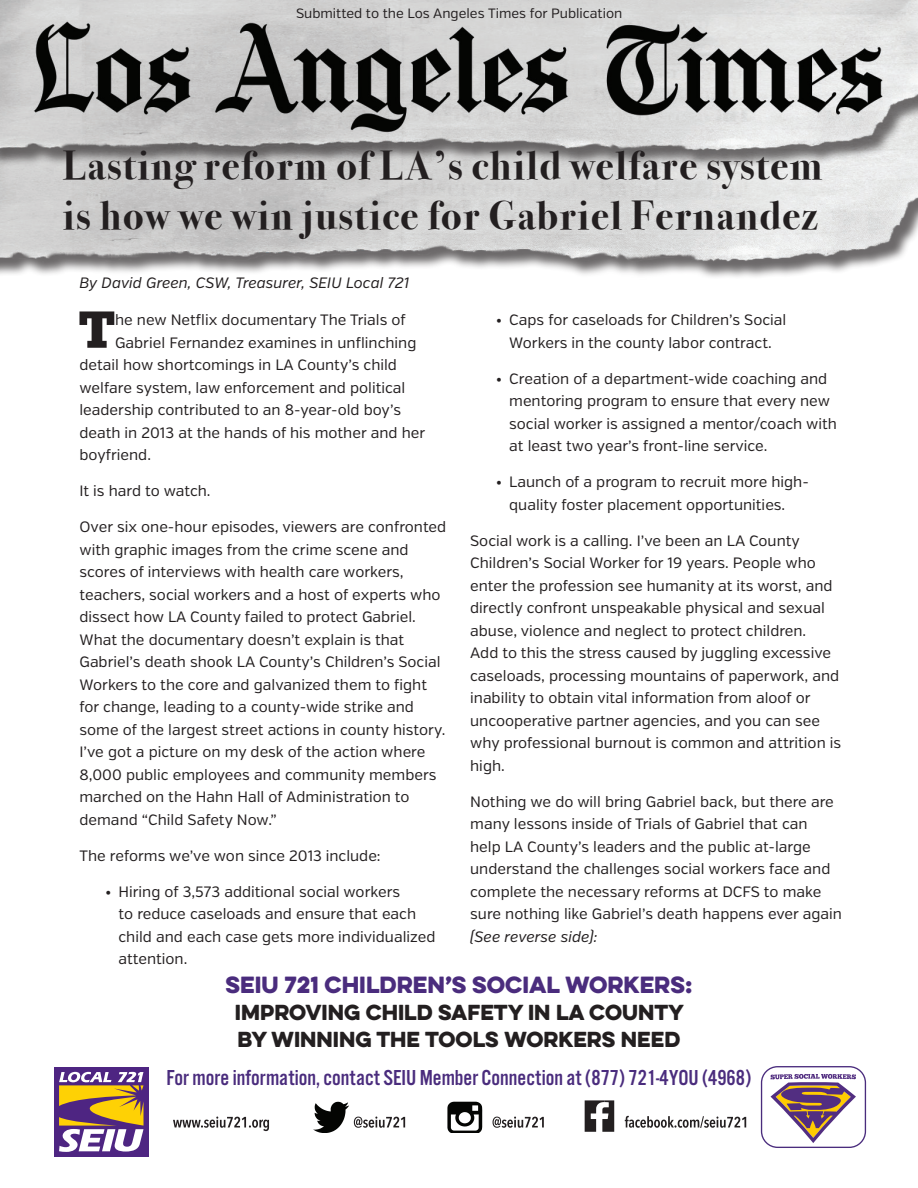
<style>
.page{position:relative;width:918px;height:1188px;background:#fff}
.page>*{position:absolute;margin:0;border:0;box-sizing:border-box;transform-origin:0 0}
.t1{font:51.9px "Chunk Five";color:#231f20}
.t2{font:700 40.5px/49.5px "Bodoni Svty Two ITCTT";letter-spacing:.04em;color:#231f20}
.t3{font:22.5px "Alternate Got No 3 D";color:#4a2c7d}
.t4{font:21px "Eveleth Clean";color:#4a2c7d}
.t5{font:19.5px "Eveleth Clean";color:#231f20}
.t6{font:15px/22.5px "Verb";color:#231f20}
.t7{font:italic 15px "Verb";color:#231f20}
.t8{font:13.5px "Verb";color:#231f20}
.s1{font-style:italic}
</style>
<div class="page">
<svg style="left:173px;top:1117px;width:96px;height:14px"></svg>
<svg style="left:313px;top:1102px;width:92px;height:30px"></svg>
<svg style="left:625px;top:1116px;width:121px;height:12px"></svg>
<svg style="left:585px;top:1100px;width:29px;height:32px"></svg>
<svg style="left:447px;top:1102px;width:35px;height:30px"></svg>
<svg style="left:493px;top:1117px;width:51px;height:11px"></svg>
<div style="left:54px;top:1067px;width:95px;height:90px;background:#4e2582"></div>
<svg style="left:59px;top:1072px;width:85px;height:80px"></svg>
<svg style="left:771px;top:1074px;width:85px;height:69px"></svg>
<div style="left:761px;top:1066px;width:105px;height:82px;border:1px solid #4a2c7d;border-radius:16px"></div>
<div style="left:0;top:31px;width:918px;height:252px;background:#231f20;opacity:.67"></div>
<img style="left:0;top:171px;width:918px;height:98px">
<div style="left:0;top:0;width:918px;height:171px;background:#231f20;opacity:.62"></div>
<img style="left:0;top:0;width:918px;height:164px">
<p class="t8" style="left:296px;top:5px;width:328px">Submitted to the Los Angeles Times for Publication</p>
<p class="t2" style="left:63px;top:137px;width:761px">Lasting reform of LA’s child welfare system is how we win justice for Gabriel Fernandez</p>
<p class="t7" style="left:80px;top:274px;width:331px">By David Green, CSW, Treasurer, SEIU Local 721</p>
<p class="t1" style="left:79px;top:305px;width:38px">T</p>
<p class="t6" style="left:115px;top:309px;width:292px">he new Netflix documentary The Trials of</p>
<p class="t6" style="left:496px;top:309px;width:292px;text-align:center">• Caps for caseloads for Children’s Social<br>Workers in the county labor contract.</p>
<p class="t6" style="left:509px;top:367px;width:329px;text-indent:-14px">• Creation of a department-wide coaching and mentoring program to ensure that every new social worker is assigned a mentor/coach with at least two year’s front-line service.</p>
<p class="t6" style="left:509px;top:471px;width:301px;text-indent:-14px">• Launch of a program to recruit more high&shy;quality foster placement opportunities.</p>
<p class="t6" style="left:470px;top:529px;width:372px">Social work is a calling. I’ve been an LA County Children’s Social Worker for 19 years. People who enter the profession see humanity at its worst, and directly confront unspeakable physical and sexual abuse, violence and neglect to protect children.<br>Add to this the stress caused by juggling excessive caseloads, processing mountains of paperwork, and inability to obtain vital information from aloof or uncooperative partner agencies, and you can see why professional burnout is common and attrition is high.</p>
<p class="t6" style="left:470px;top:790px;width:373px">Nothing we do will bring Gabriel back, but there are many lessons inside of Trials of Gabriel that can<br>help LA County’s leaders and the public at-large understand the challenges social workers face and complete the necessary reforms at DCFS to make sure nothing like Gabriel’s death happens ever again <span class="s1">(See reverse side):</span></p>
<p class="t4" style="left:226px;top:968px;width:468px">SEIU 721 CHILDREN’S SOCIAL WORKERS:</p>
<p class="t5" style="left:235px;top:997px;width:451px">IMPROVING CHILD SAFETY IN LA COUNTY</p>
<p class="t5" style="left:238px;top:1024px;width:444px">BY WINNING THE TOOLS WORKERS NEED</p>
<p class="t6" style="left:115px;top:331px;width:303px">Gabriel Fernandez examines in unflinching</p>
<p class="t6" style="left:80px;top:354px;width:319px">detail how shortcomings in LA County’s child</p>
<p class="t6" style="left:80px;top:376px;width:327px">welfare system, law enforcement and political</p>
<p class="t6" style="left:80px;top:399px;width:323px">leadership contributed to an 8-year-old boy’s</p>
<p class="t6" style="left:80px;top:421px;width:347px">death in 2013 at the hands of his mother and her</p>
<p class="t6" style="left:80px;top:444px;width:73px">boyfriend.</p>
<p class="t6" style="left:80px;top:480px;width:133px">It is hard to watch.</p>
<p class="t6" style="left:80px;top:516px;width:368px">Over six one-hour episodes, viewers are confronted with graphic images from the crime scene and scores of interviews with health care workers, teachers, social workers and a host of experts who dissect how LA County failed to protect Gabriel.<br>What the documentary doesn’t explain is that Gabriel’s death shook LA County’s Children’s Social Workers to the core and galvanized them to fight for change, leading to a county-wide strike and some of the largest street actions in county history.<br>I’ve got a picture on my desk of the action where 8,000 public employees and community members marched on the Hahn Hall of Administration to demand “Child Safety Now.”</p>
<p class="t6" style="left:80px;top:844px;width:303px">The reforms we’ve won since 2013 include:</p>
<p class="t6" style="left:118px;top:880px;width:318px;text-indent:-14px">• Hiring of 3,573 additional social workers<br>to reduce caseloads and ensure that each child and each case gets more individualized attention.</p>
<p class="t3" style="left:167px;top:1066px;width:586px">For more information, contact SEIU Member Connection at (877) 721-4YOU (4968)</p>
</div>
